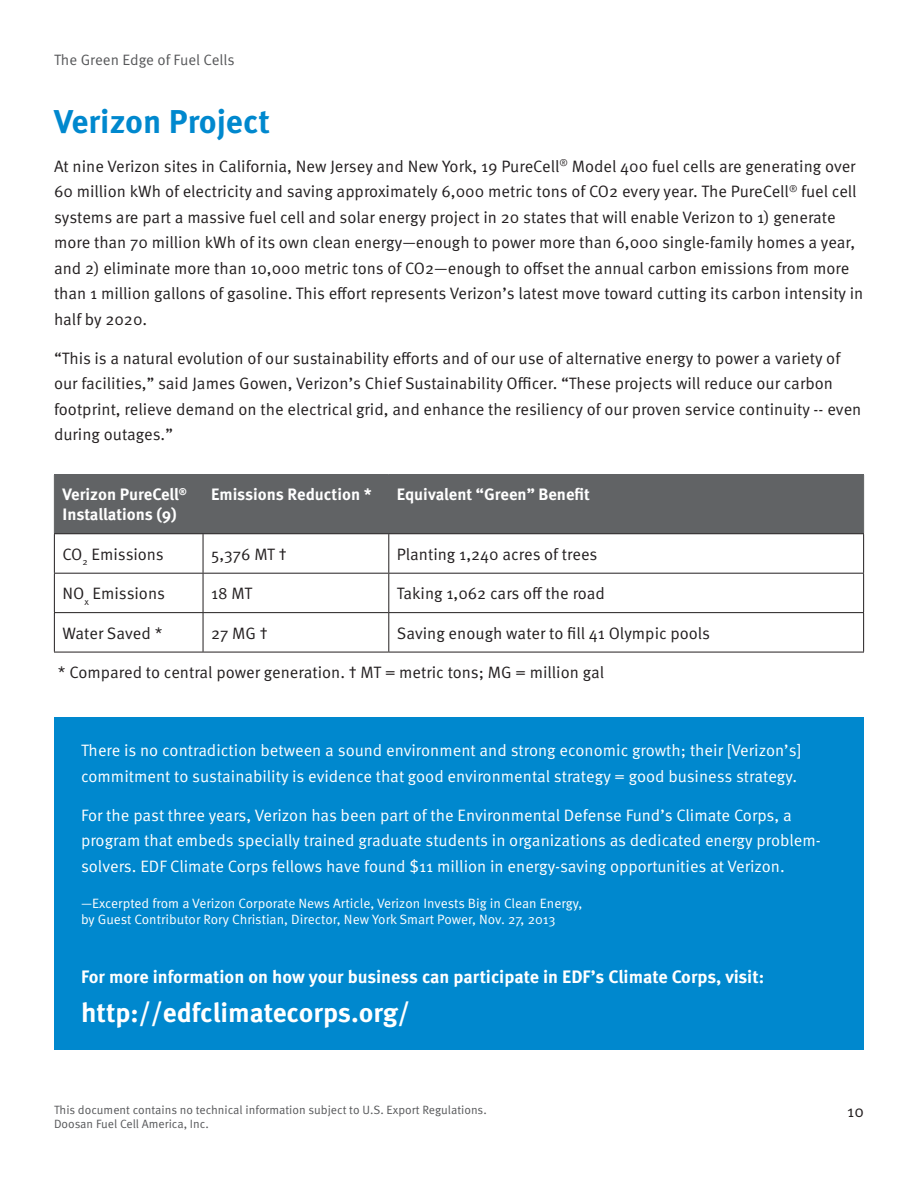
<style>
.page{position:relative;width:918px;height:1188px;background:#fff}
.page>*{position:absolute;margin:0;border:0;box-sizing:border-box;transform-origin:0 0}
.t1{font:700 33px "Meta Pro";color:#0088ce}
.t2{font:700 27px "Meta Pro";color:#fff}
.t3{font:700 18px "Meta Pro";color:#fff}
.t4{font:16.5px/25.5px "Meta Pro";color:#231f20}
.t5{font:16.5px/25.5px "Meta Pro";color:#fff}
.t6{font:700 16.5px/19.8px "Meta Pro";color:#fff}
.t7{font:15px "Meta Pro";color:#57585a}
.t8{font:13.5px/16.2px "Meta Pro";color:#fff}
.t9{font:12px/14.4px "Meta Pro";color:#57585a}
</style>
<div class="page">
<div style="left:55px;top:475px;width:808px;height:58px;background:#616365"></div>
<hr style="left:54px;top:474px;width:149px;height:1px;background:#616365">
<hr style="left:54px;top:475px;width:1px;height:58px;background:#616365">
<hr style="left:203px;top:474px;width:186px;height:1px;background:#616365">
<hr style="left:203px;top:475px;width:1px;height:58px;background:#616365">
<hr style="left:389px;top:474px;width:475px;height:1px;background:#616365">
<hr style="left:388px;top:475px;width:1px;height:58px;background:#616365">
<hr style="left:863px;top:475px;width:1px;height:58px;background:#616365">
<hr style="left:54px;top:573px;width:149px;height:1px;background:#231f20">
<hr style="left:203px;top:573px;width:186px;height:1px;background:#231f20">
<hr style="left:389px;top:573px;width:475px;height:1px;background:#231f20">
<hr style="left:54px;top:612px;width:149px;height:1px;background:#231f20">
<hr style="left:203px;top:612px;width:186px;height:1px;background:#231f20">
<hr style="left:389px;top:612px;width:475px;height:1px;background:#231f20">
<hr style="left:54px;top:652px;width:149px;height:1px;background:#231f20">
<hr style="left:203px;top:652px;width:186px;height:1px;background:#231f20">
<hr style="left:389px;top:652px;width:475px;height:1px;background:#231f20">
<hr style="left:54px;top:534px;width:1px;height:39px;background:#231f20">
<hr style="left:54px;top:574px;width:1px;height:38px;background:#231f20">
<hr style="left:54px;top:613px;width:1px;height:39px;background:#231f20">
<hr style="left:203px;top:534px;width:1px;height:39px;background:#231f20">
<hr style="left:388px;top:534px;width:1px;height:39px;background:#231f20">
<hr style="left:863px;top:534px;width:1px;height:39px;background:#231f20">
<hr style="left:203px;top:574px;width:1px;height:38px;background:#231f20">
<hr style="left:388px;top:574px;width:1px;height:38px;background:#231f20">
<hr style="left:863px;top:574px;width:1px;height:38px;background:#231f20">
<hr style="left:203px;top:613px;width:1px;height:39px;background:#231f20">
<hr style="left:388px;top:613px;width:1px;height:39px;background:#231f20">
<hr style="left:863px;top:613px;width:1px;height:39px;background:#231f20">
<hr style="left:54px;top:533px;width:149px;height:1px;background:#231f20">
<hr style="left:203px;top:533px;width:186px;height:1px;background:#231f20">
<hr style="left:389px;top:533px;width:475px;height:1px;background:#231f20">
<div style="left:54px;top:717px;width:810px;height:332px;background:#0088ce"></div>
<p class="t7" style="left:54px;top:51px;width:182px">The Green Edge of Fuel Cells</p>
<h1 class="t1" style="left:54px;top:101px;width:217px">Verizon Project</h1>
<p class="t4" style="left:54px;top:154px;width:811px">At nine Verizon sites in California, New Jersey and New York, 19 PureCell<sup>®</sup> Model 400 fuel cells are generating over 60 million kWh of electricity and saving approximately 6,000 metric tons of CO2 every year. The PureCell<sup>®</sup> fuel cell systems are part a massive fuel cell and solar energy project in 20 states that will enable Verizon to 1) generate more than 70 million kWh of its own clean energy—enough to power more than 6,000 single-family homes a year, and 2) eliminate more than 10,000 metric tons of CO2—enough to offset the annual carbon emissions from more than 1 million gallons of gasoline. This effort represents Verizon’s latest move toward cutting its carbon intensity in half by 2020.</p>
<p class="t4" style="left:54px;top:346px;width:809px">“This is a natural evolution of our sustainability efforts and of our use of alternative energy to power a variety of our facilities,” said James Gowen, Verizon’s Chief Sustainability Officer. “These projects will reduce our carbon footprint, relieve demand on the electrical grid, and enhance the resiliency of our proven service continuity -- even during outages.”</p>
<p class="t6" style="left:62px;top:485px;width:126px">Verizon PureCell<sup>®<br></sup>Installations (9)</p>
<p class="t6" style="left:211px;top:485px;width:162px">Emissions Reduction *</p>
<p class="t6" style="left:397px;top:485px;width:195px">Equivalent “Green” Benefit</p>
<p class="t4" style="left:62px;top:541px;width:103px">CO<sub>2</sub> Emissions</p>
<p class="t4" style="left:211px;top:541px;width:77px">5,376 MT †</p>
<p class="t4" style="left:397px;top:541px;width:202px">Planting 1,240 acres of trees</p>
<p class="t4" style="left:62px;top:581px;width:104px">NO<sub>x</sub> Emissions</p>
<p class="t4" style="left:211px;top:581px;width:43px">18 MT</p>
<p class="t4" style="left:397px;top:581px;width:210px">Taking 1,062 cars off the road</p>
<p class="t4" style="left:62px;top:620px;width:102px">Water Saved *</p>
<p class="t4" style="left:211px;top:620px;width:58px">27 MG †</p>
<p class="t4" style="left:397px;top:620px;width:315px">Saving enough water to fill 41 Olympic pools</p>
<p class="t4" style="left:58px;top:660px;width:548px">* Compared to central power generation. † MT = metric tons; MG = million gal</p>
<p class="t5" style="left:81px;top:738px;width:722px">There is no contradiction between a sound environment and strong economic growth; their [Verizon’s] commitment to sustainability is evidence that good environmental strategy = good business strategy.</p>
<p class="t5" style="left:81px;top:802px;width:741px">For the past three years, Verizon has been part of the Environmental Defense Fund’s Climate Corps, a program that embeds specially trained graduate students in organizations as dedicated energy problem&shy;solvers. EDF Climate Corps fellows have found $11 million in energy-saving opportunities at Verizon.</p>
<p class="t8" style="left:81px;top:896px;width:503px">—Excerpted from a Verizon Corporate News Article, Verizon Invests Big in Clean Energy, by Guest Contributor Rory Christian, Director, New York Smart Power, Nov. 27, 2013</p>
<p class="t3" style="left:81px;top:966px;width:685px">For more information on how your business can participate in EDF’s Climate Corps, visit:</p>
<h2 class="t2" style="left:81px;top:996px;width:330px">http://edfclimatecorps.org/</h2>
<p class="t9" style="left:54px;top:1103px;width:434px">This document contains no technical information subject to U.S. Export Regulations.<br>Doosan Fuel Cell America, Inc.</p>
<p class="t4" style="left:847px;top:1099px;width:18px">10</p>
</div>
